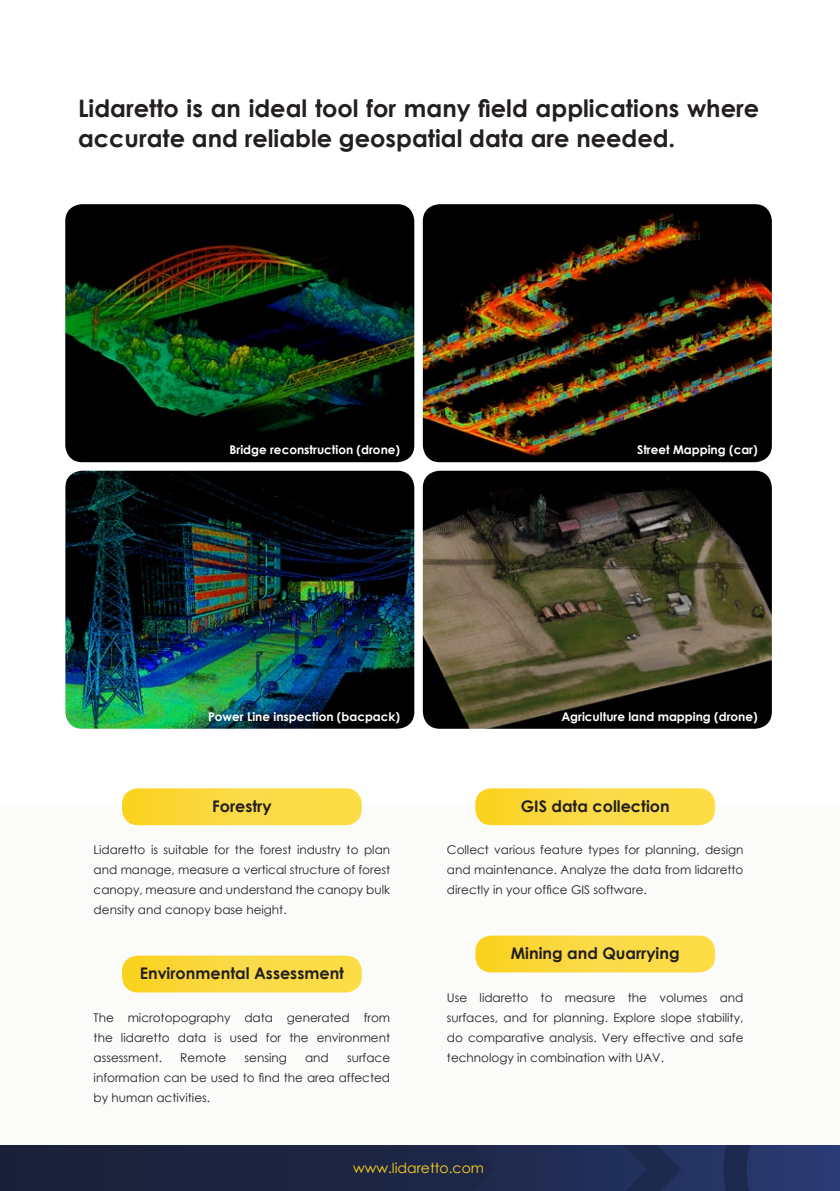
<style>
.page{position:relative;width:840px;height:1191px;background:#fff}
.page>*{position:absolute;margin:0;border:0;box-sizing:border-box;transform-origin:0 0}
.t1{font:700 24px/30px "Century Gothic";color:#231f20}
.t2{font:700 16px "Century Gothic";color:#231f20}
.t3{font:14px "Century Gothic";color:#fad21e}
.Text_6pt{font:12px/20px "Century Gothic";color:#231f20;text-align:justify}
.Popiska{font:700 12px "Century Gothic";color:#fff}
</style>
<div class="page">
<div style="left:0;top:805px;width:839px;height:386px;background:#fbfbfa"></div>
<div style="left:0;top:1145px;width:839px;height:46px;background:#1c2440"></div>
<svg style="left:443px;top:1145px;width:396px;height:46px"></svg>
<svg style="left:122px;top:788px;width:239px;height:37px;background:#fada42"></svg>
<svg style="left:122px;top:955px;width:239px;height:37px;background:#fada44"></svg>
<svg style="left:475px;top:788px;width:239px;height:37px;background:#fada43"></svg>
<svg style="left:475px;top:935px;width:239px;height:37px;background:#fada44"></svg>
<img style="left:422px;top:471px;width:349px;height:258px">
<img style="left:422px;top:204px;width:349px;height:258px">
<img style="left:65px;top:471px;width:349px;height:258px">
<img style="left:65px;top:204px;width:349px;height:258px">
<p class="t1" style="left:78px;top:93px;width:682px">Lidaretto is an ideal tool for many field applications where accurate and reliable geospatial data are needed.</p>
<p class="Popiska" style="left:229px;top:441px;width:172px">Bridge reconstruction (drone)</p>
<p class="Popiska" style="left:636px;top:441px;width:122px">Street Mapping (car)</p>
<p class="Popiska" style="left:208px;top:707px;width:193px">Power Line inspection (bacpack)</p>
<h2 class="t2" style="left:212px;top:793px;width:61px">Forestry</h2>
<p class="Text_6pt" style="left:94px;top:840px;width:298px">Lidaretto is suitable for the forest industry to plan and manage, measure a vertical structure of forest canopy, measure and understand the canopy bulk density and canopy base height.</p>
<h2 class="t2" style="left:140px;top:961px;width:206px">Environmental Assessment</h2>
<p class="Text_6pt" style="left:94px;top:1007px;width:298px">The microtopography data generated from the lidaretto data is used for the environment assessment.</p>
<p class="Text_6pt" style="left:94px;top:1047px;width:298px;text-indent:253px">surface information can be used to find the area affected by human activities.</p>
<p class="Text_6pt" style="left:180px;top:1047px;width:48px">Remote</p>
<p class="Text_6pt" style="left:244px;top:1047px;width:44px">sensing</p>
<p class="Text_6pt" style="left:305px;top:1047px;width:25px">and</p>
<p class="Popiska" style="left:561px;top:707px;width:198px">Agriculture land mapping (drone)</p>
<h2 class="t2" style="left:520px;top:793px;width:150px">GIS data collection</h2>
<p class="Text_6pt" style="left:446px;top:840px;width:298px">Collect various feature types for planning, design and maintenance. Analyze the data from lidaretto directly in your office GIS software.</p>
<h2 class="t2" style="left:510px;top:941px;width:170px">Mining and Quarrying</h2>
<p class="Text_6pt" style="left:446px;top:987px;width:298px">Use lidaretto to measure the volumes and surfaces, and for planning. Explore slope stability, do comparative analysis. Very effective and safe technology in combination with UAV.</p>
<p class="t3" style="left:353px;top:1157px;width:132px">www.lidaretto.com</p>
</div>
